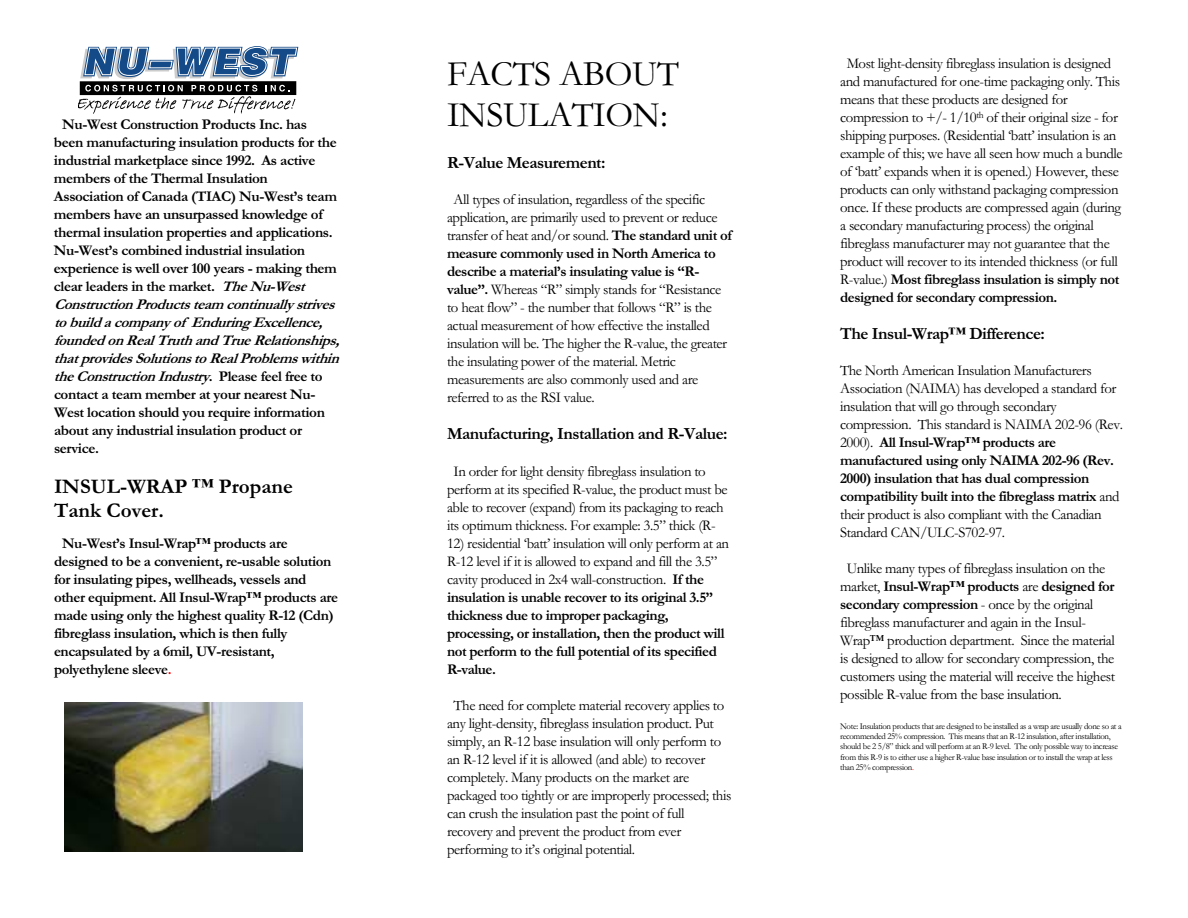
<style>
.page{position:relative;width:1188px;height:918px;background:#fff}
.page>*{position:absolute;margin:0;border:0;box-sizing:border-box;transform-origin:0 0}
.t1{font:36px/40.5px "Garamond";letter-spacing:-.01em;color:#000}
.t2{font:700 21px/23.5px "Garamond";color:#000}
.t3{font:700 17.25px "Garamond";letter-spacing:-.025em;color:#000}
.t4{font:15px/18px "Garamond";letter-spacing:-.03em;color:#000}
.t5{font:700 15px/18px "Garamond";letter-spacing:-.025em;color:#000}
.t6{font:9px/10.2px "Garamond";letter-spacing:-.04em;color:#000}
.s1{font-style:italic}
.s2{color:#f00}
.s3{font-weight:700}
.s4{font-weight:400}
</style>
<div class="page">
<img style="left:65px;top:702px;width:238px;height:150px">
<svg style="left:79px;top:46px;width:219px;height:47px"></svg>
<img style="left:78px;top:93px;width:219px;height:21px">
<p class="t5" style="left:54px;top:117px;width:291px;text-indent:8px">Nu-West Construction Products Inc. has<br>been manufacturing insulation products for the industrial marketplace since 1992. As active members of the Thermal Insulation<br>Association of Canada (TIAC) Nu-West’s team members have an unsurpassed knowledge of thermal insulation properties and applications.<br>Nu-West’s combined industrial insulation experience is well over 100 years - making them clear leaders in the market. <span class="s1">TheNu-West ConstructionProductsteam continually strives tobuild acomp any of EnduringExcellence, founded onReal Truthand TrueRelationship s, thatp rovidesSolutionstoReal Problemswithin theConstructionIndustry</span>. P l e a s e fe e l fr e e t o contact a team member at your nearest Nu-West location should you require information about any industrial insulation product or service.</p>
<h2 class="t2" style="left:54px;top:477px;width:240px">INSUL-WRAP ™ Propane<br>Tank Cover.</h2>
<p class="t5" style="left:54px;top:536px;width:286px;text-indent:8px">Nu-West’s Insul-Wrap™ products are designed to be a convenient, re-usable solution for insulating pipes, wellheads, vessels and other equipment. All Insul-Wrap™ products are made using only the highest quality R-12 (Cdn) fibreglass insulation, which is then fully encapsulated by a 6mil, UV-resistant, polyethylene sleeve<span class="s2">.</span></p>
<h1 class="t1" style="left:447px;top:58px;width:233px">FACTS ABOUT<br>INSULATION:</h1>
<p class="t3" style="left:447px;top:157px;width:160px">R-Value Measurement:</p>
<p class="t4" style="left:447px;top:192px;width:286px;text-indent:7px">All types of insulation, regardless of the specific application, are primarily used to prevent or reduce transfer of heat and/or sound. <span class="s3">The standard unit of measure commonly used in North America to describe a material’s insulating value is “R&shy;value”.</span> Whereas “R” simply stands for “Resistance to heat flow” - the number that follows “R” is the actual measurement of how effective the installed insulation will be. The higher the R-value, the greater the insulating power of the material. Metric measurements are also commonly used and are referred to as the RSI value.</p>
<p class="t3" style="left:447px;top:428px;width:282px">Manufacturing, Installation and R-Value:</p>
<p class="t4" style="left:447px;top:464px;width:282px;text-indent:7px">In order for light density fibreglass insulation to perform at its specified R-value, the product must be able to recover (expand) from its packaging to reach its optimum thickness. For example: 3.5” thick (R-</p>
<p class="t5" style="left:447px;top:536px;width:284px"><span class="s4">12) residential ‘batt’ insulation will only perform at an R-12 level if it is allowed to expand and fill the 3.5” cavity produced in 2x4 wall-construction.</span> If the insulation is unable recover to its original 3.5” thickness due to improper packaging, processing, or installation, then the product will not perform to the full potential of its specified R-value.</p>
<p class="t4" style="left:447px;top:698px;width:286px;text-indent:7px">The need for complete material recovery applies to any light-density, fibreglass insulation product. Put simply, an R-12 base insulation will only perform to an R-12 level if it is allowed (and able) to recover completely. Many products on the market are packaged too tightly or are improperly processed; this can crush the insulation past the point of full recovery and prevent the product from ever performing to it’s original potential.</p>
<p class="t4" style="left:840px;top:56px;width:284px;text-indent:7px">Most light-density fibreglass insulation is designed and manufactured for one-time packaging only. This means that these products are designed for compression to +/- 1/10<sup>th</sup> of their original size - for shipping purposes. (Residential ‘batt’ insulation is an example of this; we have all seen how much a bundle of ‘batt’ expands when it is opened.) However, these products can only withstand packaging compression once. If these products are compressed again (during a secondary manufacturing process) the original fibreglass manufacturer may not guarantee that the product will recover to its intended thickness (or full R-value.) <span class="s3">Most fibreglass insulation is simply not designed for secondary compression.</span></p>
<p class="t3" style="left:840px;top:328px;width:206px">The Insul-Wrap™ Difference:</p>
<p class="t4" style="left:840px;top:363px;width:284px">The North American Insulation Manufacturers Association (NAIMA) has developed a standard for insulation that will go through secondary compression. This standard is NAIMA 202-96 (Rev.<br>2000). <span class="s3">All Insul-Wrap™ products are manufactured using only NAIMA 202-96 (Rev.<br>2000) insulation that has dual compression compatibility built into the fibreglass matrix</span> and their product is also compliant with the Canadian Standard CAN/ULC-S702-97.</p>
<p class="t4" style="left:840px;top:561px;width:276px;text-indent:7px">Unlike many types of fibreglass insulation on the market, <span class="s3">Insul-Wrap™ products</span> are <span class="s3">designed for secondary compression</span> - once by the original fibreglass manufacturer and again in the Insul-Wrap™ production department. Since the material is designed to allow for secondary compression, the customers using the material will receive the highest possible R-value from the base insulation.</p>
<p class="t6" style="left:840px;top:722px;width:283px">Note: Insulation products that are designed to be installed as a wrap are usually done so at a recommended 25% compression. This means that an R-12 insulation, after installation, should be 2 5/8” thick and will perform at an R-9 level. The only possible way to increase from this R-9 is to either use a higher R-value base insulation or to install the wrap at less than 25% compression<span class="s2">.</span></p>
</div>
